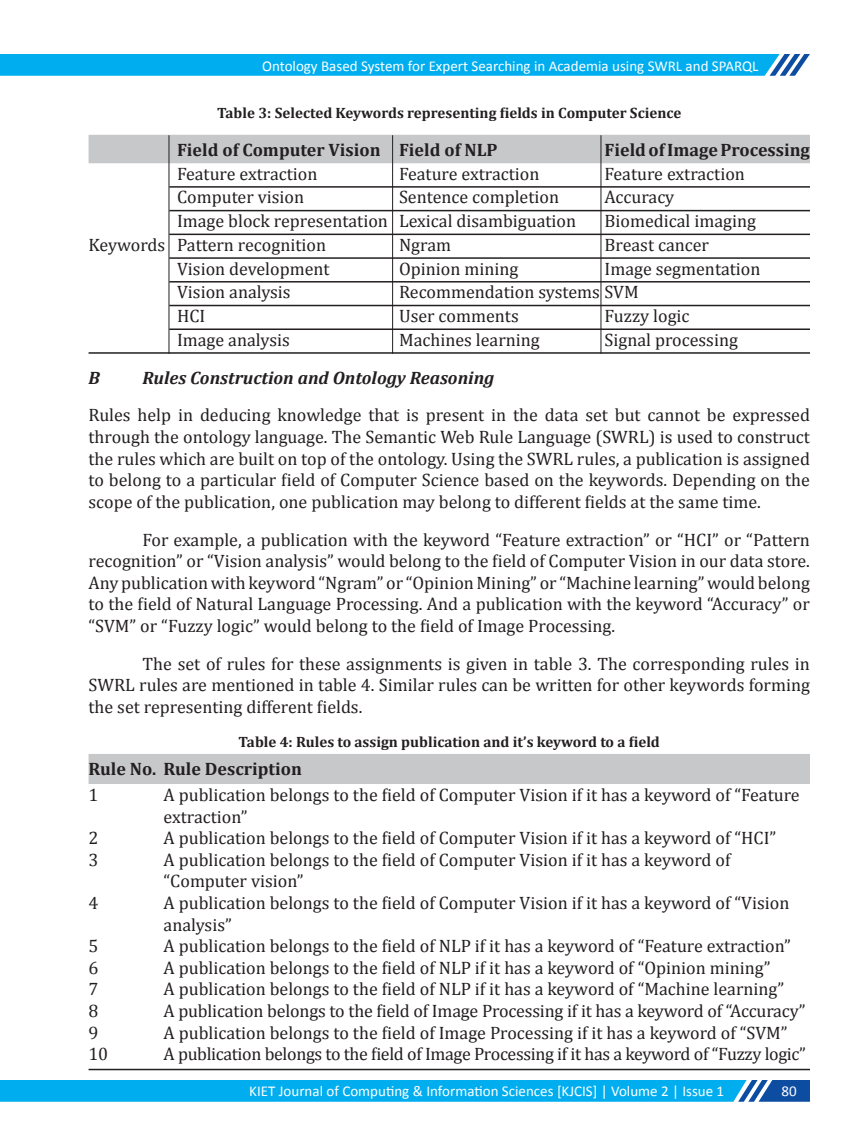
<style>
.page{position:relative;width:864px;height:1134px;background:#fff}
.page>*{position:absolute;margin:0;border:0;box-sizing:border-box;transform-origin:0 0}
.t1{font:18px/21.6px "Cambria";color:#231f20;text-align:justify}
.t2{font:700 18px "Cambria";color:#231f20}
.t3{font:18px "Cambria";letter-spacing:-.02em;color:#231f20}
.t4{font:italic 700 18px "Cambria";color:#231f20}
.t5{font:15px "Calibri";color:#fff}
.t6{font:700 15px "Cambria";color:#231f20}
</style>
<div class="page">
<svg style="left:0;top:54px;width:810px;height:22px;background:#09aeed"></svg>
<svg style="left:0;top:1080px;width:810px;height:22px;background:#08a9ea"></svg>
<div style="left:89px;top:135px;width:721px;height:28px;background:#c7c8ca"></div>
<hr style="left:169px;top:186px;width:641px;height:2px;background:#231f20">
<hr style="left:169px;top:210px;width:641px;height:1px;background:#231f20">
<hr style="left:169px;top:234px;width:641px;height:1px;background:#231f20">
<hr style="left:169px;top:257px;width:641px;height:2px;background:#231f20">
<hr style="left:169px;top:281px;width:641px;height:2px;background:#231f20">
<hr style="left:169px;top:305px;width:641px;height:1px;background:#231f20">
<hr style="left:169px;top:328px;width:641px;height:2px;background:#231f20">
<hr style="left:89px;top:352px;width:721px;height:2px;background:#231f20">
<div style="left:89px;top:754px;width:721px;height:30px;background:#c7c8ca"></div>
<hr style="left:89px;top:1069px;width:721px;height:1px;background:#231f20">
<hr style="left:169px;top:135px;width:1px;height:219px;background:#231f20">
<hr style="left:392px;top:135px;width:1px;height:219px;background:#231f20">
<hr style="left:601px;top:135px;width:1px;height:219px;background:#231f20">
<p class="t5" style="left:262px;top:56px;width:498px">Ontology Based System for Expert Searching in Academia using SWRL and SPARQL</p>
<p class="t6" style="left:217px;top:104px;width:466px">Table 3: Selected Keywords representing fields in Computer Science</p>
<p class="t2" style="left:177px;top:139px;width:322px">Field of Computer Vision Field of NLP</p>
<p class="t2" style="left:605px;top:139px;width:207px">Field of Image Processing</p>
<p class="t1" style="left:177px;top:163px;width:142px">Feature extraction</p>
<p class="t1" style="left:399px;top:163px;width:142px">Feature extraction</p>
<p class="t1" style="left:605px;top:163px;width:142px">Feature extraction</p>
<p class="t1" style="left:177px;top:186px;width:129px">Computer vision</p>
<p class="t1" style="left:399px;top:186px;width:162px">Sentence completion</p>
<p class="t1" style="left:605px;top:186px;width:71px">Accuracy</p>
<p class="t1" style="left:177px;top:210px;width:401px">Image block representation Lexical disambiguation</p>
<p class="t1" style="left:605px;top:210px;width:153px">Biomedical imaging</p>
<p class="t1" style="left:89px;top:234px;width:239px">Keywords Pattern recognition</p>
<p class="t1" style="left:399px;top:234px;width:54px">Ngram</p>
<p class="t1" style="left:605px;top:234px;width:106px">Breast cancer</p>
<p class="t1" style="left:177px;top:258px;width:154px">Vision development</p>
<p class="t1" style="left:399px;top:258px;width:121px">Opinion mining</p>
<p class="t1" style="left:605px;top:258px;width:158px">Image segmentation</p>
<p class="t1" style="left:177px;top:281px;width:115px">Vision analysis</p>
<p class="t1" style="left:399px;top:281px;width:241px">Recommendation systems SVM</p>
<p class="t1" style="left:177px;top:305px;width:30px">HCI</p>
<p class="t1" style="left:399px;top:305px;width:121px">User comments</p>
<p class="t1" style="left:605px;top:305px;width:87px">Fuzzy logic</p>
<p class="t1" style="left:177px;top:329px;width:114px">Image analysis</p>
<p class="t1" style="left:399px;top:329px;width:142px">Machines learning</p>
<p class="t1" style="left:605px;top:329px;width:135px">Signal processing</p>
<p class="t4" style="left:89px;top:367px;width:13px">B</p>
<p class="t4" style="left:143px;top:367px;width:353px">Rules Construction and Ontology Reasoning</p>
<p class="t1" style="left:89px;top:404px;width:723px">Rules help in deducing knowledge that is present in the data set but cannot be expressed through the ontology language. The Semantic Web Rule Language (SWRL) is used to construct the rules which are built on top of the ontology. Using the SWRL rules, a publication is assigned to belong to a particular field of Computer Science based on the keywords. Depending on the scope of the publication, one publication may belong to different fields at the same time.</p>
<p class="t1" style="left:89px;top:529px;width:723px;text-indent:54px">For example, a publication with the keyword “Feature extraction” or “HCI” or “Pattern recognition” or “Vision analysis” would belong to the field of Computer Vision in our data store.<br>Any publication with keyword “Ngram” or “Opinion Mining” or “Machine learning” would belong to the field of Natural Language Processing. And a publication with the keyword “Accuracy” or “SVM” or “Fuzzy logic” would belong to the field of Image Processing.</p>
<p class="t1" style="left:89px;top:653px;width:723px;text-indent:54px">The set of rules for these assignments is given in table 3. The corresponding rules in SWRL rules are mentioned in table 4. Similar rules can be written for other keywords forming the set representing different fields.</p>
<p class="t6" style="left:239px;top:733px;width:423px">Table 4: Rules to assign publication and it’s keyword to a field</p>
<p class="t2" style="left:89px;top:758px;width:215px">Rule No. Rule Description</p>
<p class="t1" style="left:89px;top:784px;width:11px">1</p>
<p class="t1" style="left:164px;top:784px;width:638px">A publication belongs to the field of Computer Vision if it has a keyword of “Feature extraction”</p>
<p class="t1" style="left:89px;top:827px;width:11px">2</p>
<p class="t1" style="left:164px;top:827px;width:614px">A publication belongs to the field of Computer Vision if it has a keyword of “HCI”</p>
<p class="t1" style="left:89px;top:849px;width:11px">3</p>
<p class="t1" style="left:164px;top:849px;width:568px">A publication belongs to the field of Computer Vision if it has a keyword of “Computer vision”</p>
<p class="t1" style="left:89px;top:892px;width:11px">4</p>
<p class="t1" style="left:164px;top:892px;width:627px">A publication belongs to the field of Computer Vision if it has a keyword of “Vision analysis”</p>
<p class="t1" style="left:89px;top:935px;width:11px">5</p>
<p class="t1" style="left:164px;top:935px;width:629px">A publication belongs to the field of NLP if it has a keyword of “Feature extraction”</p>
<p class="t1" style="left:89px;top:957px;width:11px">6</p>
<p class="t1" style="left:164px;top:957px;width:608px">A publication belongs to the field of NLP if it has a keyword of “Opinion mining”</p>
<p class="t1" style="left:89px;top:978px;width:11px">7</p>
<p class="t1" style="left:164px;top:978px;width:622px">A publication belongs to the field of NLP if it has a keyword of “Machine learning”</p>
<p class="t1" style="left:89px;top:1000px;width:11px">8</p>
<p class="t1" style="left:164px;top:1000px;width:644px">A publication belongs to the field of Image Processing if it has a keyword of “Accuracy”</p>
<p class="t1" style="left:89px;top:1022px;width:11px">9</p>
<p class="t1" style="left:164px;top:1022px;width:626px">A publication belongs to the field of Image Processing if it has a keyword of “SVM”</p>
<p class="t1" style="left:89px;top:1043px;width:21px">10</p>
<p class="t3" style="left:164px;top:1044px;width:644px">A publication belongs to the field of Image Processing if it has a keyword of “Fuzzy logic”</p>
<p class="t5" style="left:249px;top:1081px;width:476px">KIET Journal of Computing &amp; Information Sciences [KJCIS] | Volume 2 | Issue 1</p>
<p class="t5" style="left:782px;top:1081px;width:17px">80</p>
</div>
